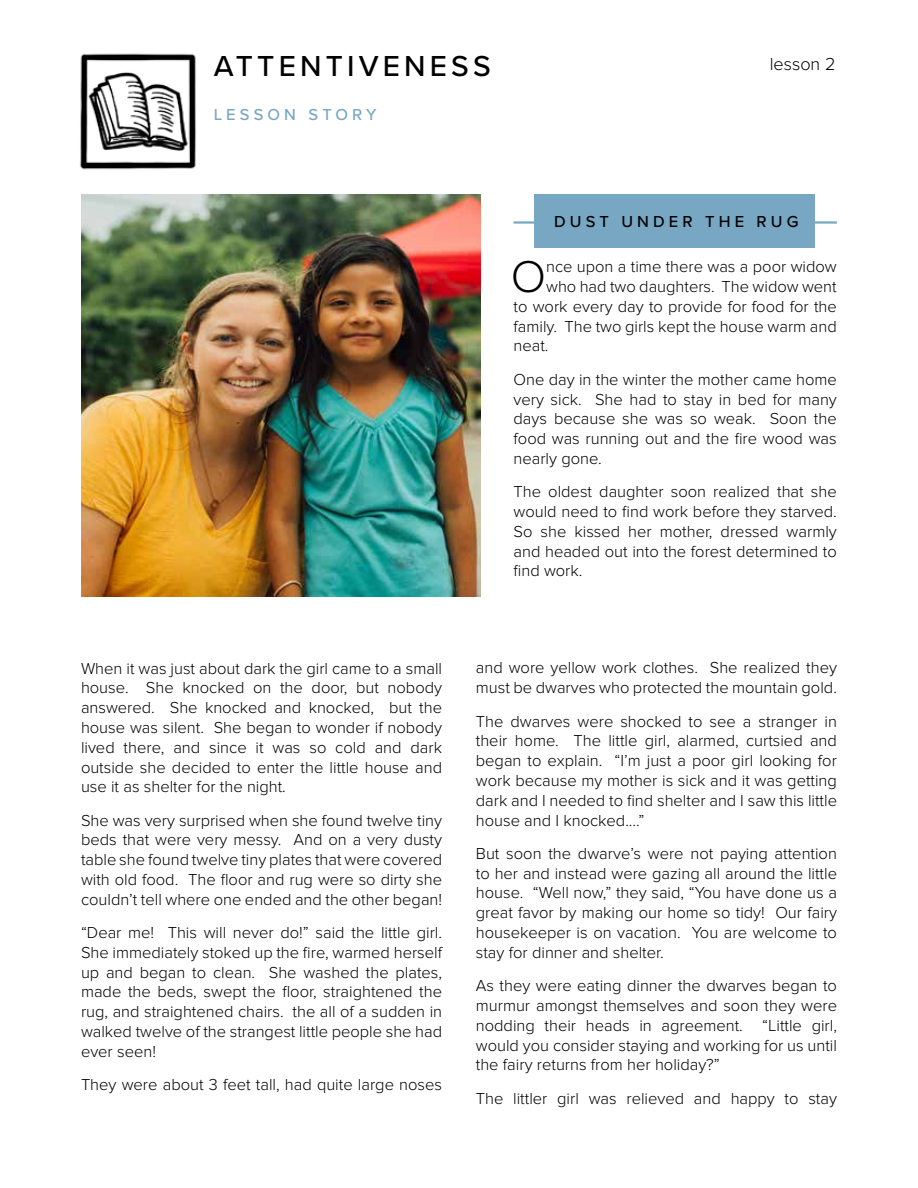
<style>
.page{position:relative;width:918px;height:1188px;background:#fff}
.page>*{position:absolute;margin:0;border:0;box-sizing:border-box;transform-origin:0 0}
.t1{font:300 46.2px "Proxima Nova";color:#000}
.t2{font:500 30px "Proxima Nova";letter-spacing:.14em;color:#000}
.t3{font:300 18px "Proxima Nova";color:#000}
.t4{font:300 16.5px/19.8px "Proxima Nova";color:#000;text-align:justify}
.t5{font:500 16.5px "Proxima Nova";letter-spacing:.25em;color:#000}
.t6{font:500 16.5px "Proxima Nova";letter-spacing:.25em;color:#78a7c3}
</style>
<div class="page">
<img style="left:80px;top:53px;width:136px;height:142px">
<img style="left:81px;top:195px;width:399px;height:401px">
<hr style="left:514px;top:221px;width:323px;height:3px;background:#78a7c3">
<div style="left:534px;top:194px;width:281px;height:53px;background:#78a7c3"></div>
<h2 class="t2" style="left:214px;top:44px;width:279px">ATTENTIVENESS</h2>
<p class="t6" style="left:214px;top:102px;width:165px">LESSON STORY</p>
<p class="t3" style="left:770px;top:54px;width:67px">lesson 2</p>
<p class="t5" style="left:554px;top:209px;width:246px">DUST UNDER THE RUG</p>
<h1 class="t1" style="left:511px;top:250px;width:37px">O</h1>
<p class="t4" style="left:546px;top:257px;width:292px">nce upon a time there was a poor widow</p>
<p class="t4" style="left:546px;top:277px;width:292px">who had two daughters. The widow went</p>
<p class="t4" style="left:514px;top:297px;width:325px">to work every day to provide for food for the</p>
<p class="t4" style="left:514px;top:316px;width:325px">family. The two girls kept the house warm and</p>
<p class="t4" style="left:514px;top:336px;width:37px">neat.</p>
<p class="t4" style="left:514px;top:370px;width:325px">One day in the winter the mother came home very sick. She had to stay in bed for many days because she was so weak. Soon the food was running out and the fire wood was nearly gone.</p>
<p class="t4" style="left:514px;top:482px;width:325px">The oldest daughter soon realized that she would need to find work before they starved.<br>So she kissed her mother, dressed warmly and headed out into the forest determined to find work.</p>
<p class="t4" style="left:81px;top:658px;width:363px">When it was just about dark the girl came to a small house. She knocked on the door, but nobody answered. She knocked and knocked, but the house was silent. She began to wonder if nobody lived there, and since it was so cold and dark outside she decided to enter the little house and use it as shelter for the night.</p>
<p class="t4" style="left:81px;top:810px;width:363px">She was very surprised when she found twelve tiny beds that were very messy. And on a very dusty table she found twelve tiny plates that were covered with old food. The floor and rug were so dirty she couldn’t tell where one ended and the other began!</p>
<p class="t4" style="left:81px;top:923px;width:363px">“Dear me! This will never do!” said the little girl.<br>She immediately stoked up the fire, warmed herself up and began to clean. She washed the plates, made the beds, swept the floor, straightened the rug, and straightened chairs. the all of a sudden in walked twelve of the strangest little people she had ever seen!</p>
<p class="t4" style="left:81px;top:1075px;width:363px">They were about 3 feet tall, had quite large noses</p>
<p class="t4" style="left:476px;top:658px;width:363px">and wore yellow work clothes. She realized they must be dwarves who protected the mountain gold.</p>
<p class="t4" style="left:476px;top:711px;width:363px">The dwarves were shocked to see a stranger in their home. The little girl, alarmed, curtsied and began to explain. “I’m just a poor girl looking for work because my mother is sick and it was getting dark and I needed to find shelter and I saw this little house and I knocked....”</p>
<p class="t4" style="left:476px;top:844px;width:363px">But soon the dwarve’s were not paying attention to her and instead were gazing all around the little house. “Well now,” they said, “You have done us a great favor by making our home so tidy! Our fairy housekeeper is on vacation. You are welcome to stay for dinner and shelter.</p>
<p class="t4" style="left:476px;top:976px;width:363px">As they were eating dinner the dwarves began to murmur amongst themselves and soon they were nodding their heads in agreement. “Little girl, would you consider staying and working for us until the fairy returns from her holiday?”</p>
<p class="t4" style="left:476px;top:1088px;width:363px">The littler girl was relieved and happy to stay</p>
</div>
